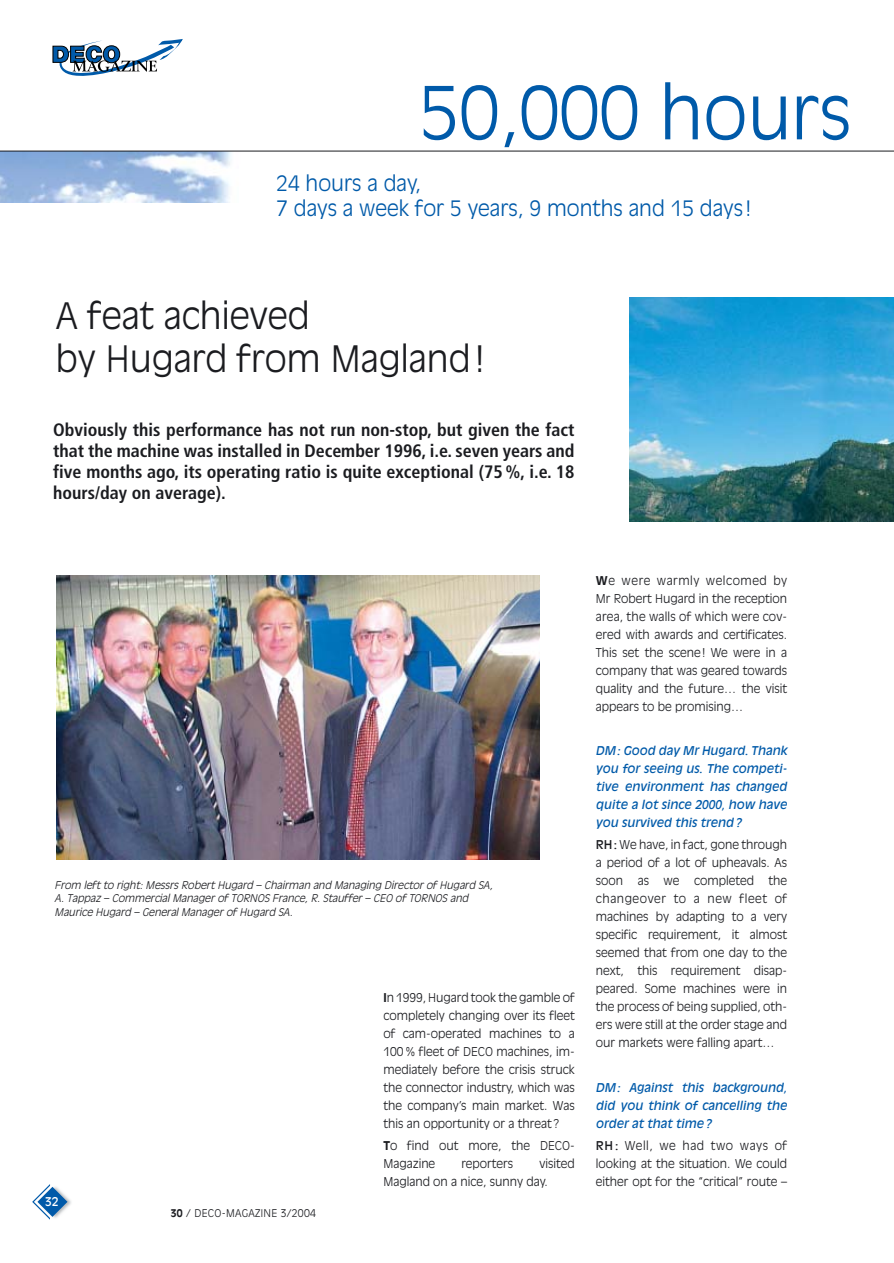
<style>
.page{position:relative;width:894px;height:1263px;background:#fff}
.page>*{position:absolute;margin:0;border:0;box-sizing:border-box;transform-origin:0 0}
.t1{font:300 72px "Antique Olive";color:#005aa9}
.t2{font:300 36px/43.2px "Antique Olive";color:#1b1c20}
.t3{font:300 21px/25.2px "Antique Olive";color:#005aa9}
.t4{font:700 condensed 18px/21px "Frutiger";color:#1b1c20;text-align:justify}
.t5{font:300 12px/18px "Antique Olive";color:#1b1c20;text-align:justify}
.t6{font:italic 12px/18px "Antique Olive";color:#005aa9;text-align:justify}
.t7{font:12px "Antique Olive";color:#fff}
.t8{font:italic 300 10.5px/13.5px "Antique Olive";color:#1b1c20}
.t9{font:300 10.5px "Antique Olive";letter-spacing:.03em;color:#1b1c20}
.s1{font-weight:700}
.s2{font-weight:400}
</style>
<div class="page">
<img style="left:68px;top:1198px;width:3px;height:9px">
<svg style="left:32px;top:1184px;width:36px;height:36px"></svg>
<svg style="left:52px;top:39px;width:131px;height:37px"></svg>
<img style="left:0;top:152px;width:231px;height:50px">
<hr style="left:0;top:151px;width:894px;height:1px;background:#1b1c20">
<img style="left:56px;top:575px;width:484px;height:284px">
<img style="left:630px;top:298px;width:264px;height:223px">
<h1 class="t1" style="left:419px;top:82px;width:434px">50,000 hours</h1>
<h3 class="t3" style="left:276px;top:172px;width:476px">24 hours a day,<br>7 days a week for 5 years, 9 months and 15 days!</h3>
<h2 class="t2" style="left:56px;top:295px;width:431px">A feat achieved<br>by Hugard from Magland!</h2>
<h3 class="t4" style="left:53px;top:421px;width:523px">Obviously this performance has not run non-stop, but given the fact that the machine was installed in December 1996, i.e. seven years and five months ago, its operating ratio is quite exceptional (75 %, i.e. 18 hours/day on average).</h3>
<p class="t8" style="left:55px;top:879px;width:442px">From left to right: Messrs Robert Hugard – Chairman and Managing Director of Hugard SA,<br>A. Tappaz – Commercial Manager of TORNOS France, R. Stauffer – CEO of TORNOS and<br>Maurice Hugard – General Manager of Hugard SA.</p>
<p class="t7" style="left:45px;top:1197px;width:15px">32</p>
<p class="t9" style="left:171px;top:1208px;width:147px"><span class="s1">30</span> / DECO-MAGAZINE 3/2004</p>
<p class="t5" style="left:383px;top:989px;width:193px"><span class="s1">I</span>n 1999, Hugard took the gamble of completely changing over its fleet of cam-operated machines to a 100 % fleet of DECO machines, im&shy;mediately before the crisis struck the connector industry, which was the company’s main market. Was this an opportunity or a threat?</p>
<p class="t5" style="left:383px;top:1137px;width:193px"><span class="s1">T</span>o find out more, the DECO-<br>Magazine</p>
<p class="t5" style="left:383px;top:1155px;width:193px;text-indent:156px">visited<br>Magland on a nice, sunny day.</p>
<p class="t5" style="left:461px;top:1155px;width:53px">reporters</p>
<p class="t5" style="left:596px;top:572px;width:193px"><span class="s1">W</span>e were warmly welcomed by Mr Robert Hugard in the reception area, the walls of which were cov&shy;ered with awards and certificates.<br>This set the scene! We were in a company that was geared towards quality and the future… the visit appears to be promising…</p>
<p class="t6" style="left:596px;top:742px;width:193px">DM: Good day Mr Hugard. Thank you for seeing us. The competi&shy;tive environment has changed quite a lot since 2000, how have you survived this trend ?</p>
<p class="t5" style="left:596px;top:837px;width:193px"><span class="s2">RH:</span> We have, in fact, gone through a period of a lot of upheavals. As soon as we completed the changeover to a new fleet of machines by adapting to a very specific requirement, it almost seemed that from one day to the next, this requirement disap&shy;peared. Some machines were in the process of being supplied, oth&shy;ers were still at the order stage and our markets were falling apart…</p>
<p class="t6" style="left:596px;top:1079px;width:193px">DM: Against this background, did you think of cancelling the order at that time ?</p>
<p class="t5" style="left:596px;top:1137px;width:193px"><span class="s2">RH:</span> Well, we had two ways of looking at the situation. We could either opt for the “critical” route –</p>
</div>
